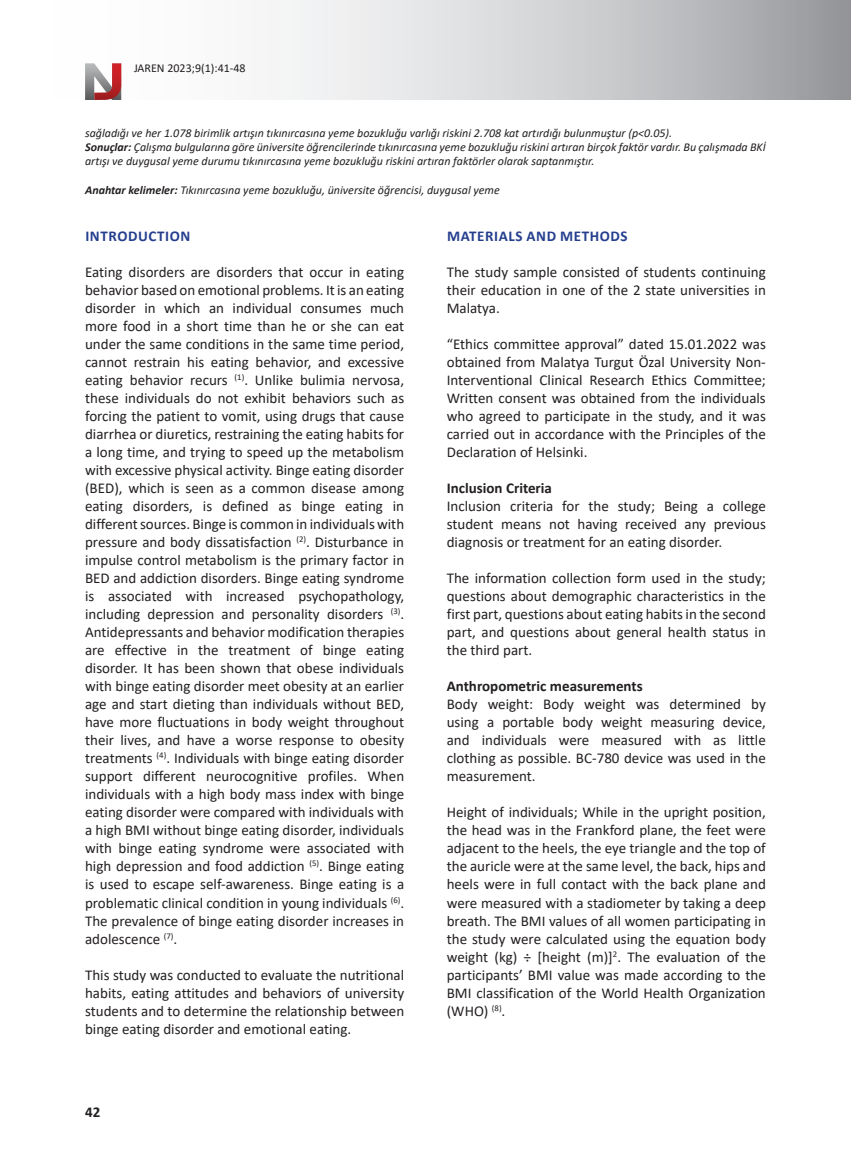
<style>
.page{position:relative;width:851px;height:1170px;background:#fff}
.page>*{position:absolute;margin:0;border:0;box-sizing:border-box;transform-origin:0 0}
.Paragraf{font:15px/18px "Calibri";color:#231f20;text-align:justify}
.Başlık_2{font:700 15px "Calibri";color:#231f20}
.Başlık_1{font:700 15px "Calibri";letter-spacing:.04em;color:#253f8e}
.Öz{font:italic 12px/14.4px "Calibri";color:#231f20}
.Keywords_tek_sütun{font:italic 12px "Calibri";color:#231f20}
.t1{font:12px "Calibri";color:#231f20}
.s1{font-weight:700}
</style>
<div class="page">
<svg style="left:121px;top:0;width:729px;height:100px"></svg>
<svg style="left:85px;top:63px;width:36px;height:37px"></svg>
<p class="t1" style="left:134px;top:60px;width:113px">JAREN 2023;9(1):41-48</p>
<p class="Öz" style="left:85px;top:125px;width:588px">sağladığı ve her 1.078 birimlik artışın tıkınırcasına yeme bozukluğu varlığı riskini 2.708 kat artırdığı bulunmuştur (p&lt;0.05).</p>
<p class="Öz" style="left:85px;top:139px;width:682px"><span class="s1">Sonuçlar:</span> Çalışma bulgularına göre üniversite öğrencilerinde tıkınırcasına yeme bozukluğu riskini artıran birçok faktör vardır. Bu çalışmada BKİ artışı ve duygusal yeme durumu tıkınırcasına yeme bozukluğu riskini artıran faktörler olarak saptanmıştır.</p>
<p class="Keywords_tek_sütun" style="left:85px;top:182px;width:416px"><span class="s1">Anahtar kelimeler:</span> Tıkınırcasına yeme bozukluğu, üniversite öğrencisi, duygusal yeme</p>
<p class="Başlık_1" style="left:85px;top:225px;width:106px">INTRODUCTION</p>
<p class="Paragraf" style="left:85px;top:263px;width:320px">Eating disorders are disorders that occur in eating behavior based on emotional problems. It is an eating disorder in which an individual consumes much more food in a short time than he or she can eat under the same conditions in the same time period, cannot restrain his eating behavior, and excessive eating behavior recurs <sup>(1)</sup>. Unlike bulimia nervosa, these individuals do not exhibit behaviors such as forcing the patient to vomit, using drugs that cause diarrhea or diuretics, restraining the eating habits for a long time, and trying to speed up the metabolism with excessive physical activity. Binge eating disorder (BED), which is seen as a common disease among eating disorders, is defined as binge eating in different sources. Binge is common in individuals with pressure and body dissatisfaction <sup>(2)</sup>. Disturbance in impulse control metabolism is the primary factor in BED and addiction disorders. Binge eating syndrome is associated with increased psychopathology, including depression and personality disorders <sup>(3)</sup>.<br>Antidepressants and behavior modification therapies are effective in the treatment of binge eating disorder. It has been shown that obese individuals with binge eating disorder meet obesity at an earlier age and start dieting than individuals without BED, have more fluctuations in body weight throughout their lives, and have a worse response to obesity treatments <sup>(4)</sup>. Individuals with binge eating disorder support different neurocognitive profiles. When individuals with a high body mass index with binge eating disorder were compared with individuals with a high BMI without binge eating disorder, individuals with binge eating syndrome were associated with high depression and food addiction <sup>(5)</sup>. Binge eating is used to escape self-awareness. Binge eating is a problematic clinical condition in young individuals <sup>(6)</sup>.<br>The prevalence of binge eating disorder increases in adolescence <sup>(7)</sup>.</p>
<p class="Paragraf" style="left:85px;top:965px;width:320px">This study was conducted to evaluate the nutritional habits, eating attitudes and behaviors of university students and to determine the relationship between binge eating disorder and emotional eating.</p>
<p class="Başlık_1" style="left:447px;top:225px;width:182px">MATERIALS AND METHODS</p>
<p class="Paragraf" style="left:446px;top:263px;width:320px">The study sample consisted of students continuing their education in one of the 2 state universities in Malatya.</p>
<p class="Paragraf" style="left:446px;top:335px;width:320px">“Ethics committee approval” dated 15.01.2022 was obtained from Malatya Turgut Özal University Non-Interventional Clinical Research Ethics Committee; Written consent was obtained from the individuals who agreed to participate in the study, and it was carried out in accordance with the Principles of the Declaration of Helsinki.</p>
<p class="Başlık_2" style="left:446px;top:477px;width:107px">Inclusion Criteria</p>
<p class="Paragraf" style="left:446px;top:497px;width:320px">Inclusion criteria for the study; Being a college student means not having received any previous diagnosis or treatment for an eating disorder.</p>
<p class="Paragraf" style="left:446px;top:569px;width:320px">The information collection form used in the study; questions about demographic characteristics in the first part, questions about eating habits in the second part, and questions about general health status in the third part.</p>
<p class="Başlık_2" style="left:446px;top:675px;width:197px">Anthropometric measurements</p>
<p class="Paragraf" style="left:446px;top:695px;width:320px">Body weight: Body weight was determined by using a portable body weight measuring device, and individuals were measured with as little clothing as possible. BC-780 device was used in the measurement.</p>
<p class="Paragraf" style="left:446px;top:803px;width:320px">Height of individuals; While in the upright position, the head was in the Frankford plane, the feet were adjacent to the heels, the eye triangle and the top of the auricle were at the same level, the back, hips and heels were in full contact with the back plane and were measured with a stadiometer by taking a deep breath. The BMI values of all women participating in the study were calculated using the equation body weight (kg) ÷ [height (m)]<sup>2</sup>. The evaluation of the participants’ BMI value was made according to the BMI classification of the World Health Organization (WHO) <sup>(8)</sup>.</p>
<p class="Başlık_2" style="left:85px;top:1101px;width:17px">42</p>
</div>
